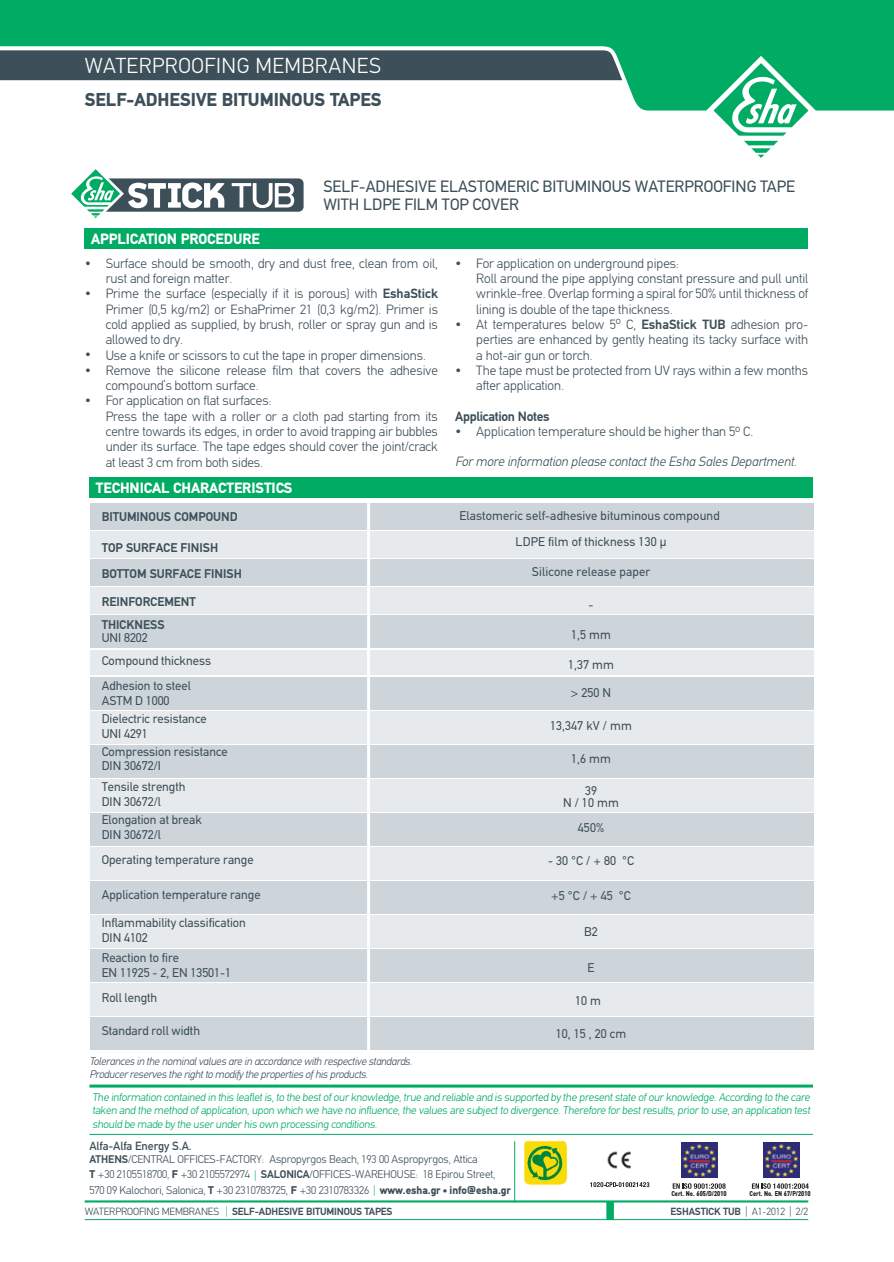
<style>
.page{position:relative;width:894px;height:1262px;background:#fff}
.page>*{position:absolute;margin:0;border:0;box-sizing:border-box;transform-origin:0 0}
.t1{font:300 21.75px "PF Din Text";letter-spacing:.025em;color:#fff}
.t2{font:900 18.75px "PF Din Text";color:#3d4f59}
.t3{font:16.5px/18px "PF Din Text";color:#3d4f59}
.t4{font:900 15px "PF Din Text";letter-spacing:-.005em;color:#fff}
.t5{font:300 13.5px/15.3px "PF Din Text";letter-spacing:-.005em;color:#3d4f59}
.t6{font:italic 300 13.5px "PF Din Text";letter-spacing:-.005em;color:#3d4f59}
.t7{font:700 13.5px "PF Din Text";letter-spacing:-.02em;color:#3d4f59}
.t8{font:900 13.5px "PF Din Text";color:#3d4f59}
.t9{font:12.75px/15px "PF Din Text";color:#3d4f59}
.t10{font:700 12.75px/25.5px "PF Din Text";color:#3d4f59}
.t11{font:500 12px "PF Din Text";letter-spacing:-.01em;color:#3d4f59}
.t12{font:300 11.25px/13.5px "PF Din Text";color:#00ab63;text-align:justify}
.t13{font:300 11.25px/15.3px "PF Din Text";letter-spacing:-.01em;color:#3d4f59}
.t14{font:italic 300 11.1px/13.5px "PF Din Text";letter-spacing:-.02em;color:#3d4f59}
.t15{font:700 10.5px "PF Din Text";letter-spacing:-.01em;color:#3d4f59}
.t16{font:900 condensed 7.05px "PF Din Text";color:#231f20}
.s1{font-weight:700}
.s2{font-weight:900}
.s3{font-size:10.5px;color:#00ab63}
.s4{font-weight:900;font-size:9px}
.s5{font-weight:300}
.s6{font-weight:300;color:#00ab63}
</style>
<div class="page">
<svg style="left:0;top:0;width:893px;height:111px;fill:#00ab63"></svg>
<svg style="left:706px;top:56px;width:109px;height:102px"></svg>
<hr style="left:85px;top:1219px;width:722px;height:1px;background:#00ab63">
<hr style="left:85px;top:1200px;width:722px;height:2px;background:#00ab63">
<div style="left:606px;top:1201px;width:7px;height:19px;background:#00ab63"></div>
<div style="left:93px;top:178px;width:210px;height:34px;background:#3d4f59;border-radius:5px"></div>
<svg style="left:71px;top:169px;width:153px;height:49px"></svg>
<svg style="left:231px;top:183px;width:63px;height:25px"></svg>
<div style="left:85px;top:228px;width:722px;height:21px;background:#00ab63"></div>
<hr style="left:89px;top:1134px;width:723px;height:1px;background:#00ab63">
<hr style="left:89px;top:1085px;width:723px;height:3px;background:#00ab63">
<div style="left:89px;top:477px;width:723px;height:21px;background:#00ab63"></div>
<div style="left:90px;top:503px;width:723px;height:27px;background:#cdd5db"></div>
<div style="left:90px;top:531px;width:723px;height:27px;background:#e6eaed"></div>
<div style="left:90px;top:559px;width:723px;height:27px;background:#cdd5db"></div>
<div style="left:90px;top:587px;width:723px;height:27px;background:#e6eaed"></div>
<div style="left:90px;top:616px;width:723px;height:32px;background:#cdd5db"></div>
<div style="left:90px;top:650px;width:723px;height:25px;background:#e6eaed"></div>
<div style="left:90px;top:677px;width:723px;height:32px;background:#cdd5db"></div>
<div style="left:90px;top:711px;width:723px;height:32px;background:#e6eaed"></div>
<div style="left:90px;top:745px;width:723px;height:32px;background:#cdd5db"></div>
<div style="left:90px;top:779px;width:723px;height:32px;background:#e6eaed"></div>
<div style="left:90px;top:813px;width:723px;height:32px;background:#cdd5db"></div>
<div style="left:90px;top:847px;width:723px;height:32px;background:#e6eaed"></div>
<div style="left:90px;top:881px;width:723px;height:33px;background:#cdd5db"></div>
<div style="left:90px;top:915px;width:723px;height:33px;background:#e6eaed"></div>
<div style="left:90px;top:949px;width:723px;height:33px;background:#cdd5db"></div>
<div style="left:90px;top:1017px;width:723px;height:32px;background:#cdd5db"></div>
<div style="left:90px;top:983px;width:723px;height:33px;background:#e6eaed"></div>
<hr style="left:367px;top:502px;width:3px;height:549px;background:#fff">
<hr style="left:514px;top:1141px;width:1px;height:61px;background:#00ab63">
<svg style="left:524px;top:1141px;width:43px;height:45px;background:#b4c524"></svg>
<svg style="left:590px;top:1182px;width:59px;height:5px"></svg>
<img style="left:607px;top:1151px;width:24px;height:18px">
<img style="left:681px;top:1142px;width:35px;height:36px">
<img style="left:763px;top:1142px;width:36px;height:36px">
<svg style="left:672px;top:1183px;width:53px;height:6px"></svg>
<svg style="left:751px;top:1183px;width:57px;height:6px"></svg>
<h1 class="t1" style="left:85px;top:53px;width:298px">WATERPROOFING MEMBRANES</h1>
<h2 class="t2" style="left:85px;top:89px;width:298px">SELF-ADHESIVE BITUMINOUS TAPES</h2>
<p class="t4" style="left:91px;top:230px;width:170px">APPLICATION PROCEDURE</p>
<p class="t3" style="left:323px;top:177px;width:473px">SELF-ADHESIVE ELASTOMERIC BITUMINOUS WATERPROOFING TAPE<br>WITH LDPE FILM TOP COVER</p>
<p class="t5" style="left:106px;top:256px;width:333px">Surface should be smooth, dry and dust free, clean from oil, rust and foreign matter.<br>Prime the surface (especially if it is porous) with <span class="s1">EshaStick </span>Primer (0,5 kg/m2) or EshaPrimer 21 (0,3 kg/m2). Primer is cold applied as supplied, by brush, roller or spray gun and is allowed to dry.<br>Use a knife or scissors to cut the tape in proper dimensions.<br>Remove the silicone release film that covers the adhesive compound’s bottom surface.<br>For application on flat surfaces:<br>Press the tape with a roller or a cloth pad starting from its centre towards its edges, in order to avoid trapping air bubbles under its surface. The tape edges should cover the joint/crack at least 3 cm from both sides.</p>
<p class="t5" style="left:85px;top:255px;width:8px">•</p>
<p class="t5" style="left:85px;top:286px;width:8px">•</p>
<p class="t5" style="left:85px;top:347px;width:8px">• •</p>
<p class="t5" style="left:85px;top:393px;width:8px">•</p>
<p class="t8" style="left:96px;top:430px;width:85px">Esha Stick Tub</p>
<p class="t4" style="left:96px;top:479px;width:198px">TECHNICAL CHARACTERISTICS</p>
<p class="t10" style="left:102px;top:504px;width:137px">BITUMINOUS COMPOUND</p>
<p class="t10" style="left:102px;top:535px;width:142px">TOP SURFACE FINISH<br>BOTTOM SURFACE FINISH</p>
<p class="t10" style="left:102px;top:591px;width:96px;line-height:22.5px">REINFORCEMENT<br>THICKNESS</p>
<p class="t9" style="left:102px;top:627px;width:111px;line-height:22.5px">UΝI 8202<br>Compound thickness</p>
<p class="t9" style="left:102px;top:679px;width:91px">Adhesion to steel<br>ASTM D 1000</p>
<p class="t9" style="left:102px;top:712px;width:106px">Dielectric resistance<br>UNI 4291</p>
<p class="t9" style="left:102px;top:745px;width:128px;line-height:13.5px">Compression resistance<br>DIN 30672/I</p>
<p class="t9" style="left:102px;top:779px;width:85px">Tensile strength<br>DIN 30672/l</p>
<p class="t9" style="left:102px;top:812px;width:102px">Elongation at break<br>DIN 30672/l</p>
<p class="t9" style="left:102px;top:853px;width:153px">Operating temperature range</p>
<p class="t9" style="left:102px;top:887px;width:160px">Application temperature range</p>
<p class="t9" style="left:102px;top:916px;width:145px">Inflammability classification<br>DIN 4102</p>
<p class="t9" style="left:102px;top:950px;width:131px">Reaction to fire<br>EN 11925 - 2, EN 13501-1</p>
<p class="t9" style="left:102px;top:991px;width:57px">Roll length</p>
<p class="t9" style="left:102px;top:1024px;width:100px">Standard roll width</p>
<p class="t14" style="left:89px;top:1054px;width:324px">Tolerances in the nominal values are in accordance with respective standards.<br>Producer reserves the right to modify the properties of his products.</p>
<p class="t5" style="left:476px;top:255px;width:333px">For application on underground pipes:<br>Roll around the pipe applying constant pressure and pull until wrinkle-free. Overlap forming a spiral for 50% until thickness of lining is double of the tape thickness.<br>At temperatures below 5<sup>o</sup> C, <span class="s1">EshaStick TUB</span> adhesion pro&shy;perties are enhanced by gently heating its tacky surface with a hot-air gun or torch.<br>The tape must be protected from UV rays within a few months after application.</p>
<p class="t5" style="left:476px;top:424px;width:278px">Application temperature should be higher than 5<sup>o</sup> C.</p>
<p class="t5" style="left:455px;top:255px;width:8px">•</p>
<p class="t5" style="left:455px;top:317px;width:8px">•</p>
<p class="t5" style="left:455px;top:363px;width:8px">•</p>
<p class="t7" style="left:455px;top:408px;width:96px">Application Notes</p>
<p class="t5" style="left:455px;top:424px;width:8px">•</p>
<p class="t6" style="left:455px;top:453px;width:342px">For more information please contact the Esha Sales Department.</p>
<p class="t9" style="left:459px;top:503px;width:261px;line-height:25.5px;text-align:center">Elastomeric self-adhesive bituminous compound<br>LDPE film of thickness 130 µ</p>
<p class="t9" style="left:531px;top:564px;width:120px">Silicone release paper</p>
<p class="t9" style="left:588px;top:597px;width:6px">-</p>
<p class="t9" style="left:570px;top:627px;width:41px">1,5 mm</p>
<p class="t9" style="left:567px;top:657px;width:48px">1,37 mm</p>
<p class="t9" style="left:570px;top:685px;width:42px">&gt; 250 N</p>
<p class="t9" style="left:549px;top:718px;width:83px">13,347 kV / mm</p>
<p class="t9" style="left:570px;top:751px;width:41px">1,6 mm</p>
<p class="t9" style="left:563px;top:784px;width:57px;line-height:12px;text-align:center">39<br>N / 10 mm</p>
<p class="t9" style="left:577px;top:820px;width:28px">450%</p>
<p class="t9" style="left:547px;top:853px;width:87px">- 30 °C / + 80 °C</p>
<p class="t9" style="left:551px;top:888px;width:81px">+5 °C / + 45 °C</p>
<p class="t9" style="left:584px;top:924px;width:15px">Β2</p>
<p class="t9" style="left:587px;top:960px;width:8px">E</p>
<p class="t9" style="left:574px;top:993px;width:27px">10 m</p>
<p class="t9" style="left:555px;top:1026px;width:72px">10, 15 , 20 cm</p>
<p class="t12" style="left:92px;top:1090px;width:720px">The information contained in this leafletis,to the bestofour knowledge,true and reliable and is supported by the presentstate ofour knowledge.According to the care taken and the method ofapplication,upon which we have no influence,the values are subjectto divergence.Therefore for bestresults,prior to use,an application test should be made by the user under his own processing conditions.</p>
<p class="t11" style="left:89px;top:1139px;width:104px">Alfa-Alfa Energy S.A.</p>
<p class="t13" style="left:89px;top:1152px;width:423px"><span class="s1">ATHENS</span>/CENTRAL OFFICES-FACTORY: Aspropyrgos Beach, 193 00 Aspropyrgos, Attica<br><span class="s2">T</span> +30 2105518700, <span class="s2">F</span> +30 2105572974 <span class="s3">|</span> <span class="s1">SALONICA</span>/OFFICES-WAREHOUSE: 18 Epirou Street,<br>570 09 Kalochori, Salonica, <span class="s2">T</span> +30 2310783725, <span class="s2">F</span> +30 2310783326 <span class="s3">|</span> <span class="s2">www.esha.gr</span> <span class="s4">•</span> <span class="s2">info@esha.gr</span></p>
<p class="t16" style="left:671px;top:1189px;width:57px">Cert. No. 605/D/2010</p>
<p class="t16" style="left:749px;top:1189px;width:62px">Cert. No. EN 67/P/2010</p>
<p class="t15" style="left:85px;top:1205px;width:309px"><span class="s5">WATERPROOFING MEMBRANES</span> <span class="s6">|</span> SELF-ADHESIVE BITUMINOUS TAPES</p>
<p class="t15" style="left:670px;top:1205px;width:139px">ESHASTICK TUB <span class="s5">| A1-2012 | 2/2</span></p>
</div>
